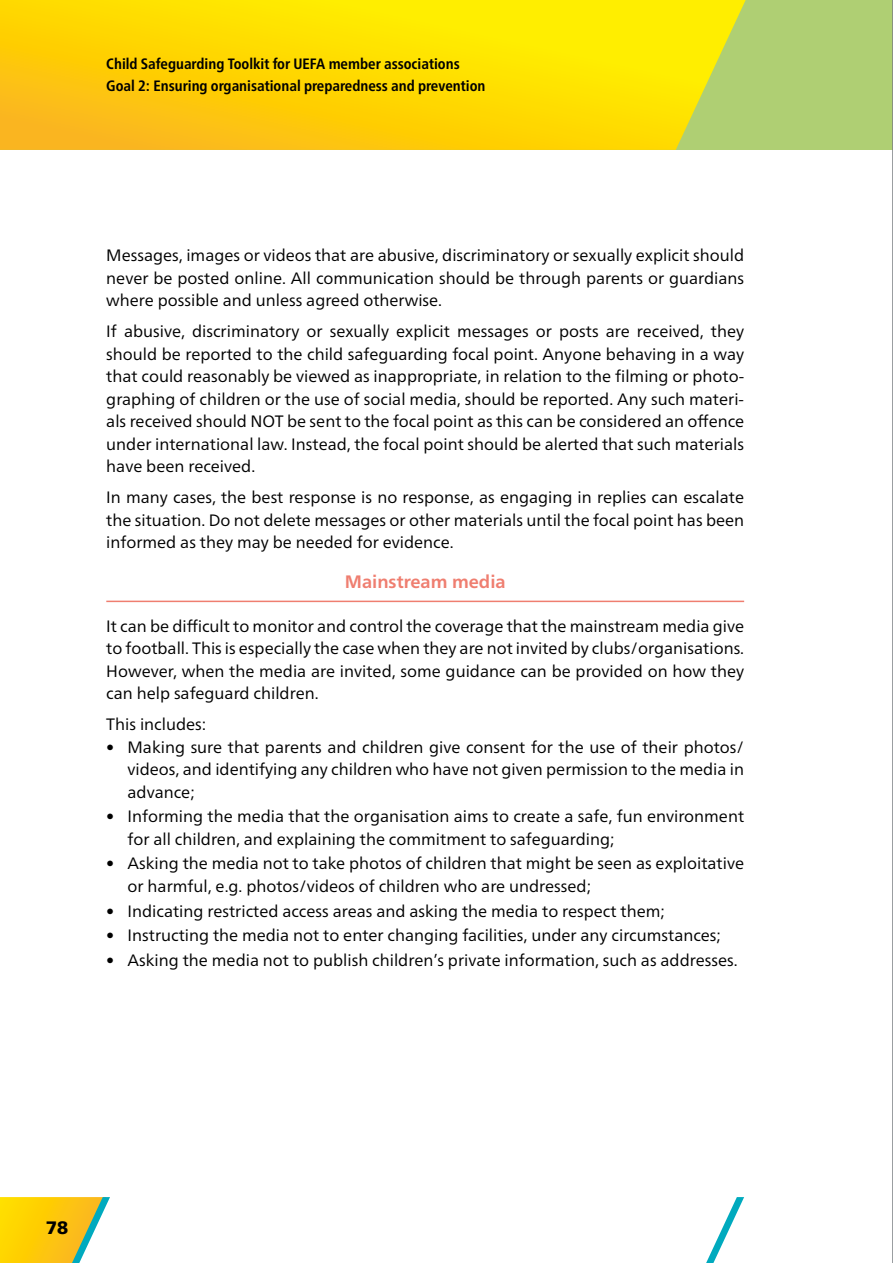
<style>
.page{position:relative;width:893px;height:1263px;background:#fff}
.page>*{position:absolute;margin:0;border:0;box-sizing:border-box;transform-origin:0 0}
.t1{font:700 18px "Frutiger Neue LTW1 G";color:#ef7e70}
.t2{font:900 18px "Frutiger Neue LTW1 G";color:#000}
.t3{font:16.5px/22.5px "Frutiger Neue LTW1 G";color:#000;text-align:justify}
.t4{font:700 condensed 15px/21.6px "Frutiger Neue LTW1 G";color:#000}
</style>
<div class="page">
<svg style="left:0;top:1197px;width:110px;height:66px;background:#edcf38"></svg>
<svg style="left:706px;top:1197px;width:38px;height:66px"></svg>
<div style="left:0;top:0;width:893px;height:150px;background:#afcf73"></div>
<svg style="left:0;top:0;width:746px;height:150px;background:#fad809"></svg>
<hr style="left:892px;top:0;width:1px;height:1263px;background:#7c7f84">
<hr style="left:106px;top:601px;width:638px;height:1px;background:#ef7e70">
<p class="t4" style="left:106px;top:53px;width:381px">Child Safeguarding Toolkit for UEFA member associations<br>Goal 2: Ensuring organisational preparedness and prevention</p>
<p class="t3" style="left:106px;top:244px;width:639px">Messages, images or videos that are abusive, discriminatory or sexually explicit should never be posted online. All communication should be through parents or guardians where possible and unless agreed otherwise.</p>
<p class="t3" style="left:106px;top:320px;width:639px">If abusive, discriminatory or sexually explicit messages or posts are received, they should be reported to the child safeguarding focal point. Anyone behaving in a way that could reasonably be viewed as inappropriate, in relation to the filming or photo&shy;graphing of children or the use of social media, should be reported. Any such materi&shy;als received should NOT be sent to the focal point as this can be considered an offence under international law. Instead, the focal point should be alerted that such materials have been received.</p>
<p class="t3" style="left:106px;top:486px;width:639px">In many cases, the best response is no response, as engaging in replies can escalate the situation. Do not delete messages or other materials until the focal point has been informed as they may be needed for evidence.</p>
<p class="t1" style="left:345px;top:571px;width:162px">Mainstream media</p>
<p class="t3" style="left:106px;top:614px;width:639px">It can be difficult to monitor and control the coverage that the mainstream media give to football. This is especially the case when they are not invited by clubs/organisations.<br>However, when the media are invited, some guidance can be provided on how they can help safeguard children.</p>
<p class="t3" style="left:106px;top:713px;width:101px">This includes:</p>
<p class="t3" style="left:128px;top:735px;width:618px;text-indent:-21px">• Making sure that parents and children give consent for the use of their photos/ videos, and identifying any children who have not given permission to the media in advance;</p>
<p class="t3" style="left:128px;top:805px;width:618px;text-indent:-21px">• Informing the media that the organisation aims to create a safe, fun environment for all children, and explaining the commitment to safeguarding;</p>
<p class="t3" style="left:128px;top:852px;width:618px;text-indent:-21px">• Asking the media not to take photos of children that might be seen as exploitative or harmful, e.g. photos/videos of children who are undressed;</p>
<p class="t3" style="left:106px;top:899px;width:560px">• Indicating restricted access areas and asking the media to respect them;</p>
<p class="t3" style="left:106px;top:924px;width:616px">• Instructing the media not to enter changing facilities, under any circumstances;</p>
<p class="t3" style="left:106px;top:949px;width:633px">• Asking the media not to publish children’s private information, such as addresses.</p>
<p class="t2" style="left:46px;top:1216px;width:24px">78</p>
</div>
